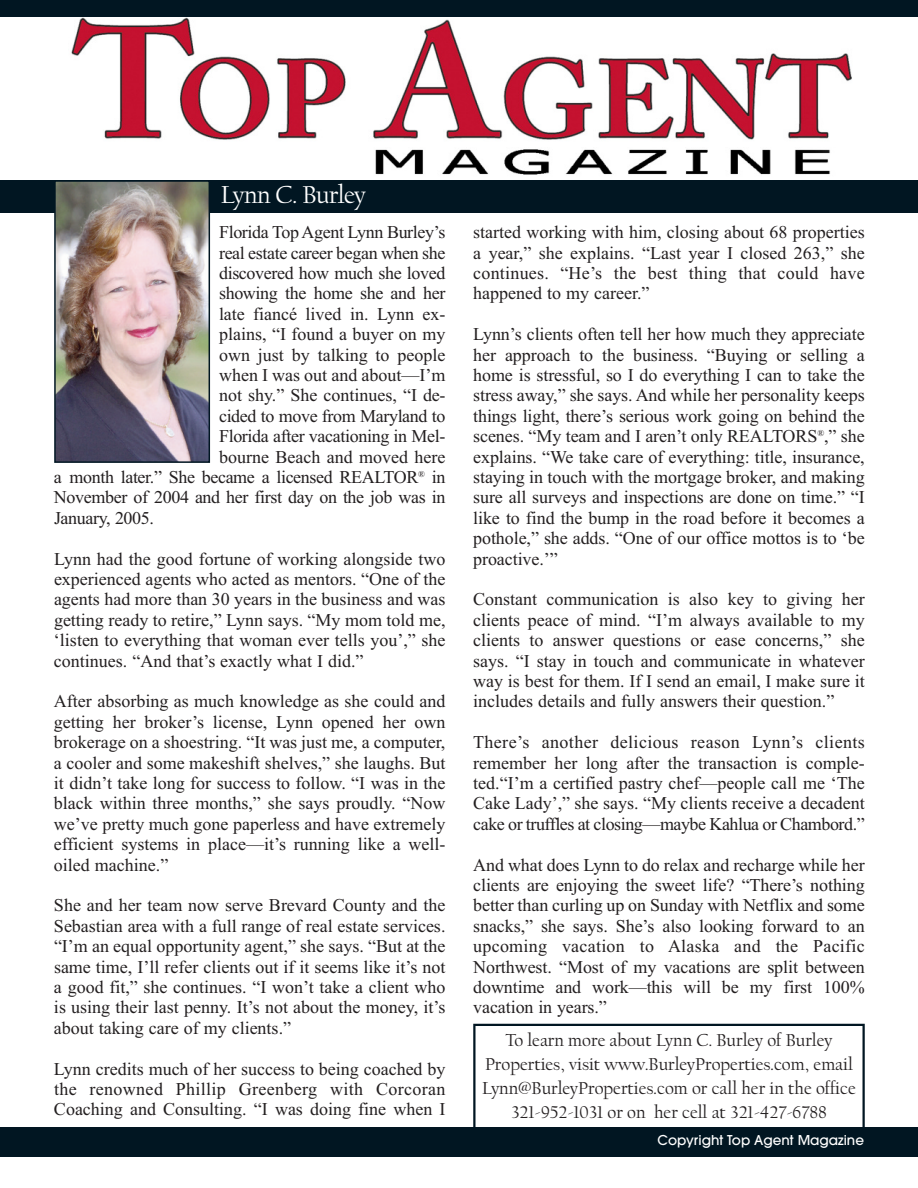
<style>
.page{position:relative;width:918px;height:1188px;background:#fff}
.page>*{position:absolute;margin:0;border:0;box-sizing:border-box;transform-origin:0 0}
.t1{font:25.5px "Californian";letter-spacing:-.02em;color:#fff}
.t2{font:18px/20.4px "Times";color:#231f20;text-align:justify}
.t3{font:18px "Times";letter-spacing:-.02em;color:#231f20}
.t4{font:18px/24px "Californian";color:#231f20;text-align:center}
.t5{font:500 13.5px "Avant Garde";color:#fff}
</style>
<div class="page">
<div style="left:0;top:1127px;width:918px;height:30px;background:#011622"></div>
<img style="left:71px;top:17px;width:781px;height:158px">
<div style="left:0;top:0;width:918px;height:17px;background:#011622"></div>
<div style="left:0;top:180px;width:918px;height:33px;background:#011622"></div>
<img style="left:57px;top:183px;width:150px;height:277px">
<div style="left:54px;top:180px;width:156px;height:283px;border:2px solid #011622"></div>
<div style="left:473px;top:1024px;width:392px;height:106px;border:2px solid #011622"></div>
<h1 class="t1" style="left:221px;top:184px;width:147px">Lynn C. Burley</h1>
<p class="t3" style="left:219px;top:221px;width:228px">Florida Top Agent Lynn Burley’s</p>
<p class="t3" style="left:219px;top:242px;width:228px">real estate career began when she</p>
<p class="t3" style="left:219px;top:262px;width:228px">discovered how much she loved</p>
<p class="t3" style="left:219px;top:283px;width:228px">showing the home she and her</p>
<p class="t2" style="left:219px;top:303px;width:228px">late fiancé lived in. Lynn ex-</p>
<p class="t2" style="left:219px;top:324px;width:228px">plains, “I found a buyer on my</p>
<p class="t2" style="left:219px;top:344px;width:228px">own just by talking to people</p>
<p class="t2" style="left:219px;top:365px;width:228px">when I was out and about—I’m</p>
<p class="t2" style="left:219px;top:385px;width:228px">not shy.” She continues, “I de-</p>
<p class="t3" style="left:219px;top:405px;width:228px">cided to move from Maryland to</p>
<p class="t3" style="left:219px;top:425px;width:228px">Florida after vacationing in Mel-</p>
<p class="t2" style="left:219px;top:446px;width:228px">bourne Beach and moved here</p>
<p class="t3" style="left:54px;top:466px;width:393px">a month later.” She became a licensed REALTOR<sup>®</sup> in</p>
<p class="t3" style="left:54px;top:487px;width:393px">November of 2004 and her first day on the job was in</p>
<p class="t3" style="left:54px;top:507px;width:102px">January, 2005.</p>
<p class="t2" style="left:54px;top:548px;width:393px">Lynn had the good fortune of working alongside two experienced agents who acted as mentors. “One of the agents had more than 30 years in the business and was getting ready to retire,” Lynn says. “My mom told me, ‘listen to everything that woman ever tells you’,” she continues. “And that’s exactly what I did.”</p>
<p class="t2" style="left:54px;top:691px;width:393px">After absorbing as much knowledge as she could and getting her broker’s license, Lynn opened her own brokerage on a shoestring. “It was just me, a computer, a cooler and some makeshift shelves,” she laughs. But it didn’t take long for success to follow. “I was in the black within three months,” she says proudly. “Now we’ve pretty much gone paperless and have extremely efficient systems in place—it’s running like a well&shy;oiled machine.”</p>
<p class="t2" style="left:54px;top:895px;width:393px">She and her team now serve Brevard County and the Sebastian area with a full range of real estate services. “I’m an equal opportunity agent,” she says. “But at the same time, I’ll refer clients out if it seems like it’s not a good fit,” she continues. “I won’t take a client who is using their last penny. It’s not about the money, it’s about taking care of my clients.”</p>
<p class="t2" style="left:54px;top:1058px;width:393px">Lynn credits much of her success to being coached by the renowned Phillip Greenberg with Corcoran Coaching and Consulting. “I was doing fine when I</p>
<p class="t2" style="left:473px;top:222px;width:393px">started working with him, closing about 68 properties a year,” she explains. “Last year I closed 263,” she continues. “He’s the best thing that could have happened to my career.”</p>
<p class="t2" style="left:473px;top:324px;width:393px">Lynn’s clients often tell her how much they appreciate her approach to the business. “Buying or selling a home is stressful, so I do everything I can to take the stress away,” she says. And while her personality keeps things light, there’s serious work going on behind the scenes. “My team and I aren’t only REALTORS<sup>®</sup>,” she explains. “We take care of everything: title, insurance, staying in touch with the mortgage broker, and making sure all surveys and inspections are done on time.” “I like to find the bump in the road before it becomes a pothole,” she adds. “One of our office mottos is to ‘be proactive.’”</p>
<p class="t2" style="left:473px;top:589px;width:393px">Constant communication is also key to giving her clients peace of mind. “I’m always available to my clients to answer questions or ease concerns,” she says. “I stay in touch and communicate in whatever way is best for them. If I send an email, I make sure it includes details and fully answers their question.”</p>
<p class="t2" style="left:473px;top:732px;width:393px">There’s another delicious reason Lynn’s clients remember her long after the transaction is comple&shy;ted.“I’m a certified pastry chef—people call me ‘The Cake Lady’,” she says. “My clients receive a decadent cake or truffles at closing—maybe Kahlua or Chambord.”</p>
<p class="t2" style="left:473px;top:854px;width:393px">And what does Lynn to do relax and recharge while her clients are enjoying the sweet life? “There’s nothing better than curling up on Sunday with Netflix and some snacks,” she says. She’s also looking forward to an upcoming vacation to Alaska and the Pacific Northwest. “Most of my vacations are split between downtime and work—this will be my first 100% vacation in years.”</p>
<p class="t4" style="left:482px;top:1030px;width:375px">To learn more about Lynn C. Burley of Burley Properties, visit www.BurleyProperties.com, email Lynn@BurleyProperties.com or call her in the office 321-952-1031 or on her cell at 321-427-6788</p>
<p class="t5" style="left:658px;top:1135px;width:208px">Copyright Top Agent Magazine</p>
</div>
